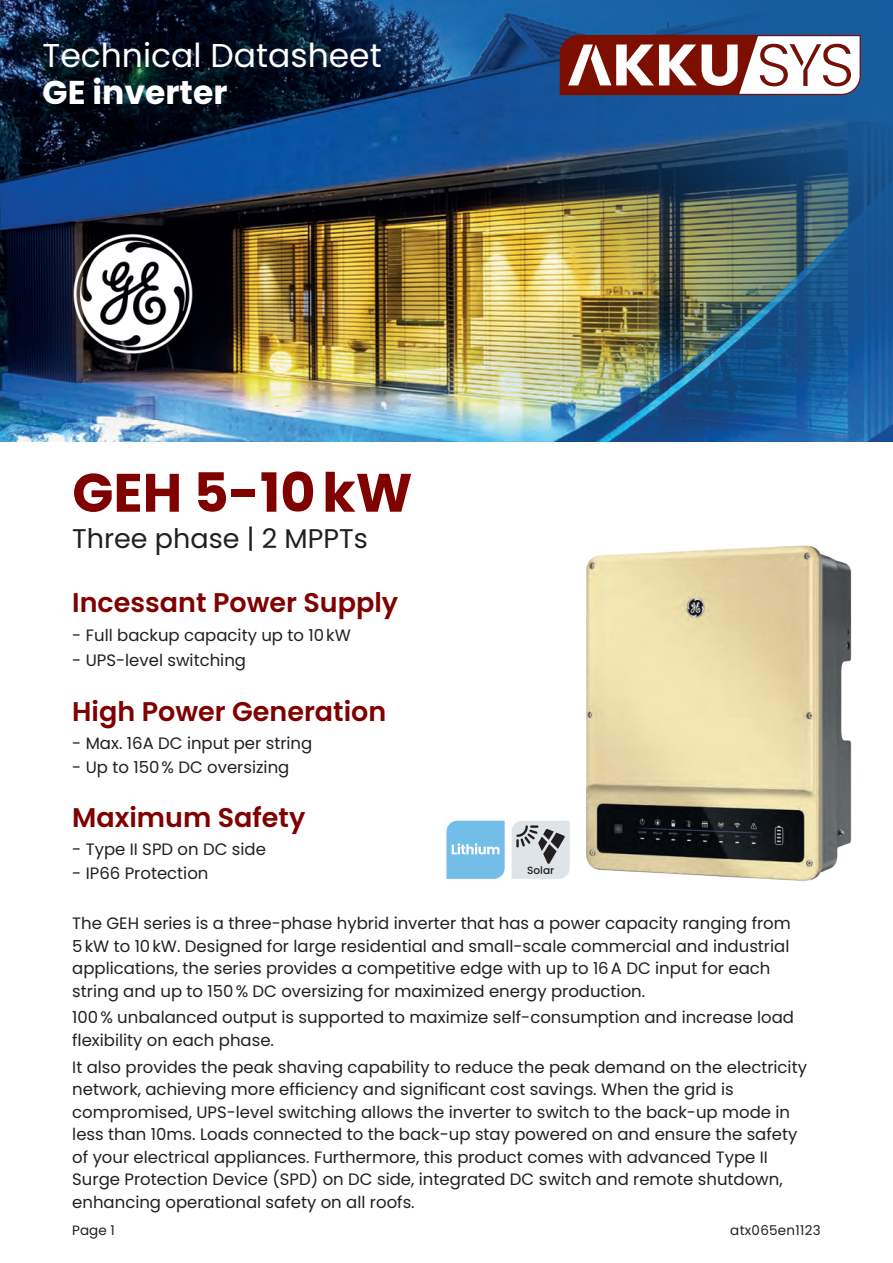
<style>
.page{position:relative;width:893px;height:1263px;background:#fff}
.page>*{position:absolute;margin:0;border:0;box-sizing:border-box;transform-origin:0 0}
.t1{font:700 54px "Poppins";color:#7f0100}
.t2{font:33px "Poppins";color:#fff}
.t3{font:700 33px "Poppins";color:#fff}
.t4{font:600 27px "Poppins";color:#7f0100}
.t5{font:27px "Poppins";color:#231f20}
.t6{font:16.5px/22.5px "Poppins";color:#231f20}
.t7{font:13.5px "Poppins";letter-spacing:.02em;color:#231f20}
.t8{font:500 10.5px "Poppins";color:#231f20}
</style>
<div class="page">
<img style="left:0;top:0;width:893px;height:441px">
<svg style="left:560px;top:35px;width:301px;height:60px"></svg>
<img style="left:7px;top:223px;width:251px;height:136px">
<img style="left:586px;top:545px;width:266px;height:336px">
<svg style="left:446px;top:821px;width:59px;height:58px;background:#81c3eb"></svg>
<svg style="left:512px;top:821px;width:58px;height:58px;background:#c1c4c8"></svg>
<h2 class="t2" style="left:43px;top:35px;width:341px">Technical Datasheet</h2>
<h2 class="t3" style="left:43px;top:73px;width:186px">GE inverter</h2>
<h1 class="t1" style="left:72px;top:461px;width:342px">GEH 5-10 kW</h1>
<h3 class="t5" style="left:72px;top:522px;width:297px">Three phase | 2 MPPTs</h3>
<h3 class="t4" style="left:72px;top:587px;width:327px">Incessant Power Supply</h3>
<p class="t6" style="left:72px;top:624px;width:280px">- Full backup capacity up to 10 kW</p>
<p class="t6" style="left:72px;top:650px;width:175px">- UPS-level switching</p>
<h3 class="t4" style="left:72px;top:696px;width:316px">High Power Generation</h3>
<p class="t6" style="left:72px;top:732px;width:241px">- Max. 16A DC input per string</p>
<p class="t6" style="left:72px;top:756px;width:219px">- Up to 150 % DC oversizing</p>
<h3 class="t4" style="left:72px;top:802px;width:235px">Maximum Safety</h3>
<p class="t6" style="left:72px;top:838px;width:195px">- Type II SPD on DC side</p>
<p class="t6" style="left:72px;top:862px;width:138px">- IP66 Protection</p>
<p class="t8" style="left:527px;top:864px;width:29px">Solar</p>
<p class="t6" style="left:72px;top:912px;width:720px">The GEH series is a three-phase hybrid inverter that has a power capacity ranging from 5 kW to 10 kW. Designed for large residential and small-scale commercial and industrial applications, the series provides a competitive edge with up to 16 A DC input for each string and up to 150 % DC oversizing for maximized energy production.</p>
<p class="t6" style="left:72px;top:1006px;width:723px">100 % unbalanced output is supported to maximize self-consumption and increase load flexibility on each phase.</p>
<p class="t6" style="left:72px;top:1056px;width:736px">It also provides the peak shaving capability to reduce the peak demand on the electricity network, achieving more efficiency and significant cost savings. When the grid is compromised, UPS-level switching allows the inverter to switch to the back-up mode in less than 10ms. Loads connected to the back-up stay powered on and ensure the safety of your electrical appliances. Furthermore, this product comes with advanced Type II Surge Protection Device (SPD) on DC side, integrated DC switch and remote shutdown, enhancing operational safety on all roofs.</p>
<p class="t7" style="left:72px;top:1222px;width:44px">Page 1</p>
<p class="t7" style="left:730px;top:1222px;width:92px">atx065en1123</p>
</div>
